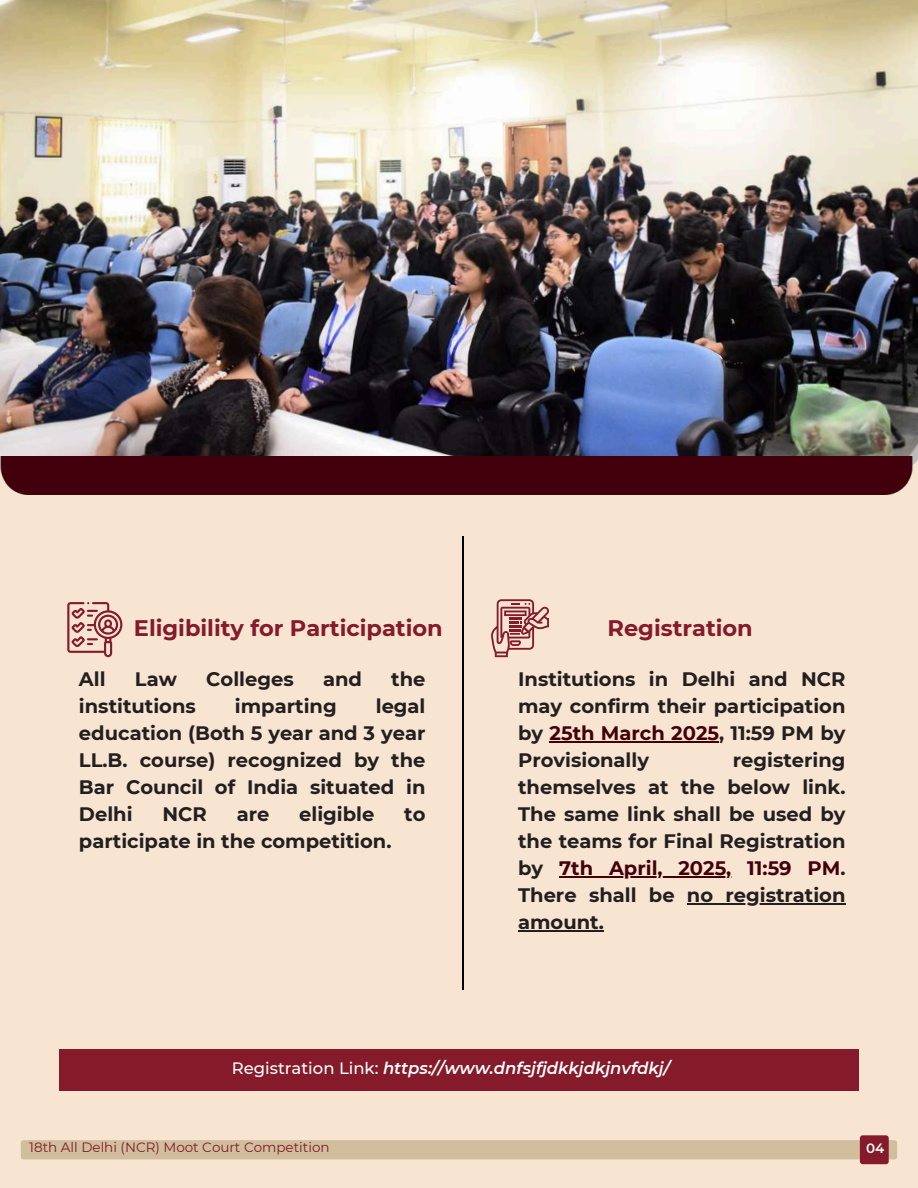
<style>
.page{position:relative;width:918px;height:1188px;background:#f7e4d1}
.page>*{position:absolute;margin:0;border:0;box-sizing:border-box;transform-origin:0 0}
.t1{font:700 22.5px "Montserrat";color:#841a2a}
.t2{font:700 19.5px/27px "Montserrat";color:#231f20;text-align:justify}
.t3{font:italic 600 16.5px "Montserrat";color:#fff}
.t4{font:13.5px "Montserrat";color:#841a2a}
.t5{font:600 13.5px "Montserrat";color:#fff}
.s1{color:#42000a}
.s2{font-weight:500;font-style:normal}
</style>
<div class="page">
<img style="left:0;top:0;width:918px;height:463px">
<hr style="left:463px;top:536px;width:1px;height:453px;background:#000">
<div style="left:0;top:456px;width:915px;height:39px;background:#42000c"></div>
<div style="left:59px;top:1049px;width:800px;height:42px;background:#841a2a"></div>
<div style="left:21px;top:1140px;width:876px;height:19px;background:#d0be9d;border-radius:3px"></div>
<div style="left:860px;top:1135px;width:29px;height:29px;background:#841a2a;border-radius:3px"></div>
<svg style="left:67px;top:602px;width:56px;height:55px"></svg>
<svg style="left:491px;top:599px;width:58px;height:58px"></svg>
<hr style="left:550px;top:741px;width:169px;height:1px;background:#42000a">
<hr style="left:559px;top:876px;width:172px;height:1px;background:#42000a">
<hr style="left:687px;top:903px;width:159px;height:1px;background:#231f20">
<hr style="left:518px;top:930px;width:86px;height:1px;background:#231f20">
<p class="t1" style="left:134px;top:614px;width:310px">Eligibility for Participation</p>
<p class="t2" style="left:79px;top:665px;width:28px">All</p>
<p class="t2" style="left:135px;top:665px;width:44px">Law</p>
<p class="t2" style="left:206px;top:665px;width:89px">Colleges</p>
<p class="t2" style="left:323px;top:665px;width:40px">and</p>
<p class="t2" style="left:391px;top:665px;width:36px">the</p>
<p class="t2" style="left:79px;top:692px;width:118px">institutions</p>
<p class="t2" style="left:235px;top:692px;width:103px">imparting</p>
<p class="t2" style="left:79px;top:692px;width:348px;text-indent:297px">legal education (Both 5 year and 3 year LL.B. course) recognized by the Bar Council of India situated in Delhi</p>
<p class="t2" style="left:162px;top:800px;width:46px">NCR</p>
<p class="t2" style="left:237px;top:800px;width:34px">are</p>
<p class="t2" style="left:299px;top:800px;width:77px">eligible</p>
<p class="t2" style="left:404px;top:800px;width:23px">to</p>
<p class="t2" style="left:79px;top:827px;width:314px">participate in the competition.</p>
<p class="t1" style="left:608px;top:614px;width:147px">Registration</p>
<p class="t2" style="left:518px;top:666px;width:329px">Institutions in Delhi and NCR may confirm their participation by <span class="s1">25th March 2025</span>, 11:59 PM by Provisionally</p>
<p class="t2" style="left:518px;top:747px;width:329px;text-indent:215px">registering themselves at the below link.<br>The same link shall be used by the teams for Final Registration by <span class="s1">7th April, 2025, 11:59 PM</span>.<br>There shall be no registration amount.</p>
<p class="t3" style="left:232px;top:1058px;width:440px"><span class="s2">Registration Link:</span> https://www.dnfsjfjdkkjdkjnvfdkj/</p>
<p class="t4" style="left:29px;top:1139px;width:302px">18th All Delhi (NCR) Moot Court Competition</p>
<p class="t5" style="left:866px;top:1140px;width:20px">04</p>
</div>
